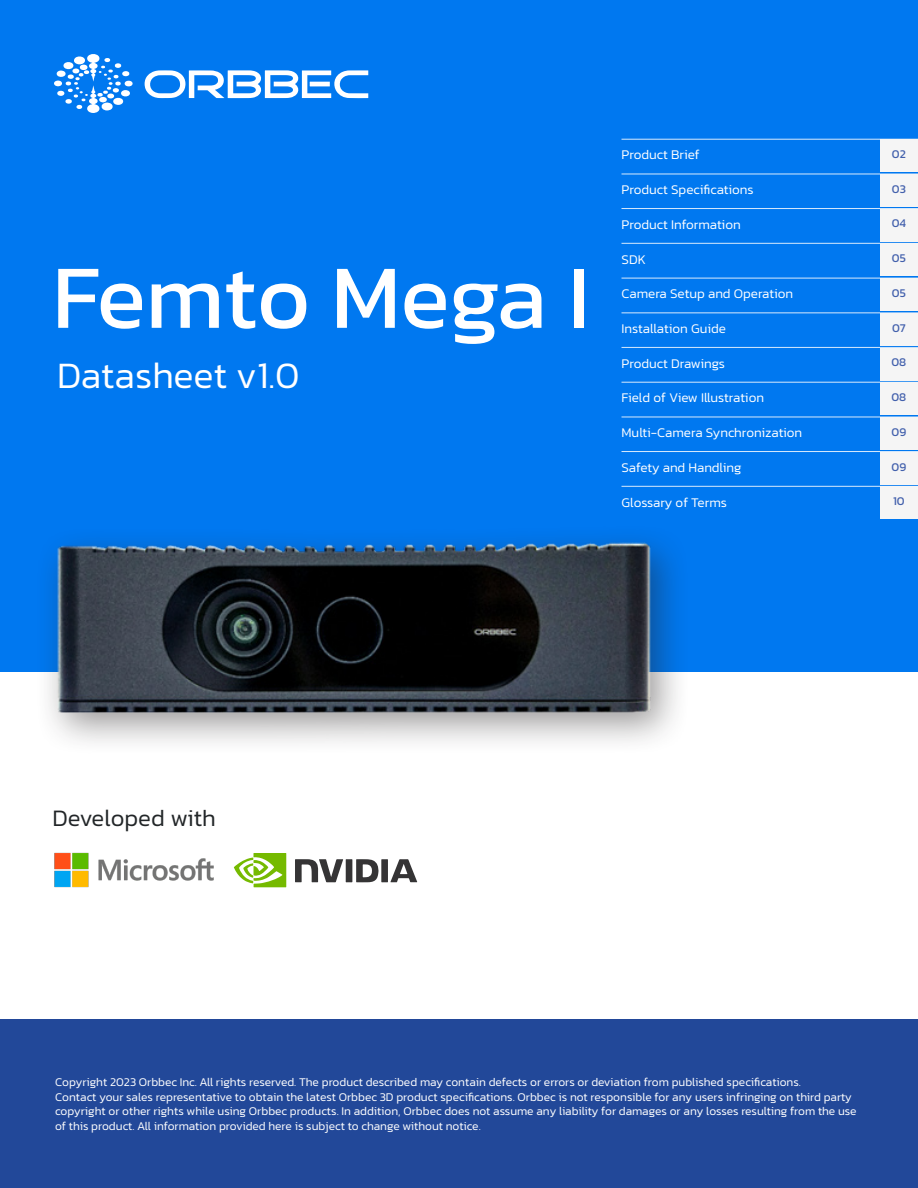
<style>
.page{position:relative;width:918px;height:1188px;background:#fff}
.page>*{position:absolute;margin:0;border:0;box-sizing:border-box;transform-origin:0 0}
.t1{font:91.5px "Kanit";color:#fff}
.t2{font:300 37.8px "Kanit";color:#fff}
.t3{font:300 24px "Kanit";color:#222628}
.t4{font:300 13.5px "Kanit";color:#fff}
.t5{font:300 12px/14.4px "Kanit";color:#fff}
.t6{font:12px "Kanit";color:#4260ac}
</style>
<div class="page">
<div style="left:0;top:0;width:918px;height:672px;background:#0078f0"></div>
<img style="left:55px;top:852px;width:158px;height:36px">
<svg style="left:295px;top:859px;width:122px;height:23px"></svg>
<svg style="left:234px;top:853px;width:52px;height:34px"></svg>
<svg style="left:145px;top:70px;width:223px;height:28px"></svg>
<svg style="left:54px;top:54px;width:79px;height:59px"></svg>
<hr style="left:621px;top:139px;width:297px;height:1px;background:#fff">
<div style="left:880px;top:140px;width:38px;height:32px;background:#f5f5f5"></div>
<hr style="left:621px;top:174px;width:297px;height:1px;background:#fff">
<div style="left:880px;top:174px;width:38px;height:33px;background:#f5f5f5"></div>
<hr style="left:621px;top:208px;width:297px;height:1px;background:#fff">
<div style="left:880px;top:209px;width:38px;height:32px;background:#f5f5f5"></div>
<hr style="left:621px;top:243px;width:297px;height:1px;background:#fff">
<div style="left:880px;top:244px;width:38px;height:32px;background:#f5f5f5"></div>
<hr style="left:621px;top:278px;width:297px;height:1px;background:#fff">
<div style="left:880px;top:279px;width:38px;height:32px;background:#f5f5f5"></div>
<hr style="left:621px;top:312px;width:297px;height:1px;background:#fff">
<div style="left:880px;top:313px;width:38px;height:33px;background:#f5f5f5"></div>
<hr style="left:621px;top:347px;width:297px;height:1px;background:#fff">
<div style="left:880px;top:348px;width:38px;height:32px;background:#f5f5f5"></div>
<hr style="left:621px;top:382px;width:297px;height:1px;background:#fff">
<div style="left:880px;top:383px;width:38px;height:32px;background:#f5f5f5"></div>
<hr style="left:621px;top:417px;width:297px;height:1px;background:#fff">
<div style="left:880px;top:417px;width:38px;height:33px;background:#f5f5f5"></div>
<hr style="left:621px;top:451px;width:297px;height:1px;background:#fff">
<div style="left:880px;top:452px;width:38px;height:32px;background:#f5f5f5"></div>
<hr style="left:621px;top:486px;width:297px;height:1px;background:#fff">
<div style="left:880px;top:487px;width:38px;height:32px;background:#f5f5f5"></div>
<div style="left:0;top:1020px;width:918px;height:168px;background:#224899"></div>
<img style="left:48px;top:538px;width:629px;height:205px">
<p class="t1" style="left:52px;top:231px;width:538px">Femto Mega I</p>
<p class="t2" style="left:57px;top:349px;width:244px">Datasheet v1.0</p>
<p class="t4" style="left:621px;top:145px;width:80px">Product Brief</p>
<p class="t4" style="left:621px;top:180px;width:134px">Product Specifications</p>
<p class="t4" style="left:621px;top:215px;width:121px">Product Information</p>
<p class="t4" style="left:621px;top:250px;width:26px">SDK</p>
<p class="t4" style="left:621px;top:284px;width:173px">Camera Setup and Operation</p>
<p class="t4" style="left:621px;top:319px;width:106px">Installation Guide</p>
<p class="t4" style="left:621px;top:354px;width:105px">Product Drawings</p>
<p class="t4" style="left:621px;top:388px;width:144px">Field of View Illustration</p>
<p class="t4" style="left:621px;top:423px;width:182px">Multi-Camera Synchronization</p>
<p class="t4" style="left:621px;top:458px;width:122px">Safety and Handling</p>
<p class="t4" style="left:621px;top:493px;width:107px">Glossary of Terms</p>
<p class="t6" style="left:892px;top:145px;width:15px">02</p>
<p class="t6" style="left:892px;top:180px;width:16px">03</p>
<p class="t6" style="left:892px;top:215px;width:16px">04</p>
<p class="t6" style="left:892px;top:249px;width:15px">05</p>
<p class="t6" style="left:892px;top:284px;width:15px">05</p>
<p class="t6" style="left:892px;top:319px;width:15px">07</p>
<p class="t6" style="left:892px;top:354px;width:16px">08</p>
<p class="t6" style="left:892px;top:388px;width:16px">08</p>
<p class="t6" style="left:892px;top:423px;width:16px">09</p>
<p class="t6" style="left:892px;top:458px;width:16px">09</p>
<p class="t6" style="left:893px;top:493px;width:13px">10</p>
<p class="t3" style="left:52px;top:801px;width:165px">Developed with</p>
<p class="t5" style="left:55px;top:1075px;width:747px">Copyright 2023 Orbbec Inc. All rights reserved. The product described may contain defects or errors or deviation from published specifications.</p>
<p class="t5" style="left:55px;top:1089px;width:803px">Contact your sales representative to obtain the latest Orbbec 3D product specifications. Orbbec is not responsible for any users infringing on third party copyright or other rights while using Orbbec products. In addition, Orbbec does not assume any liability for damages or any losses resulting from the use of this product. All information provided here is subject to change without notice.</p>
</div>
